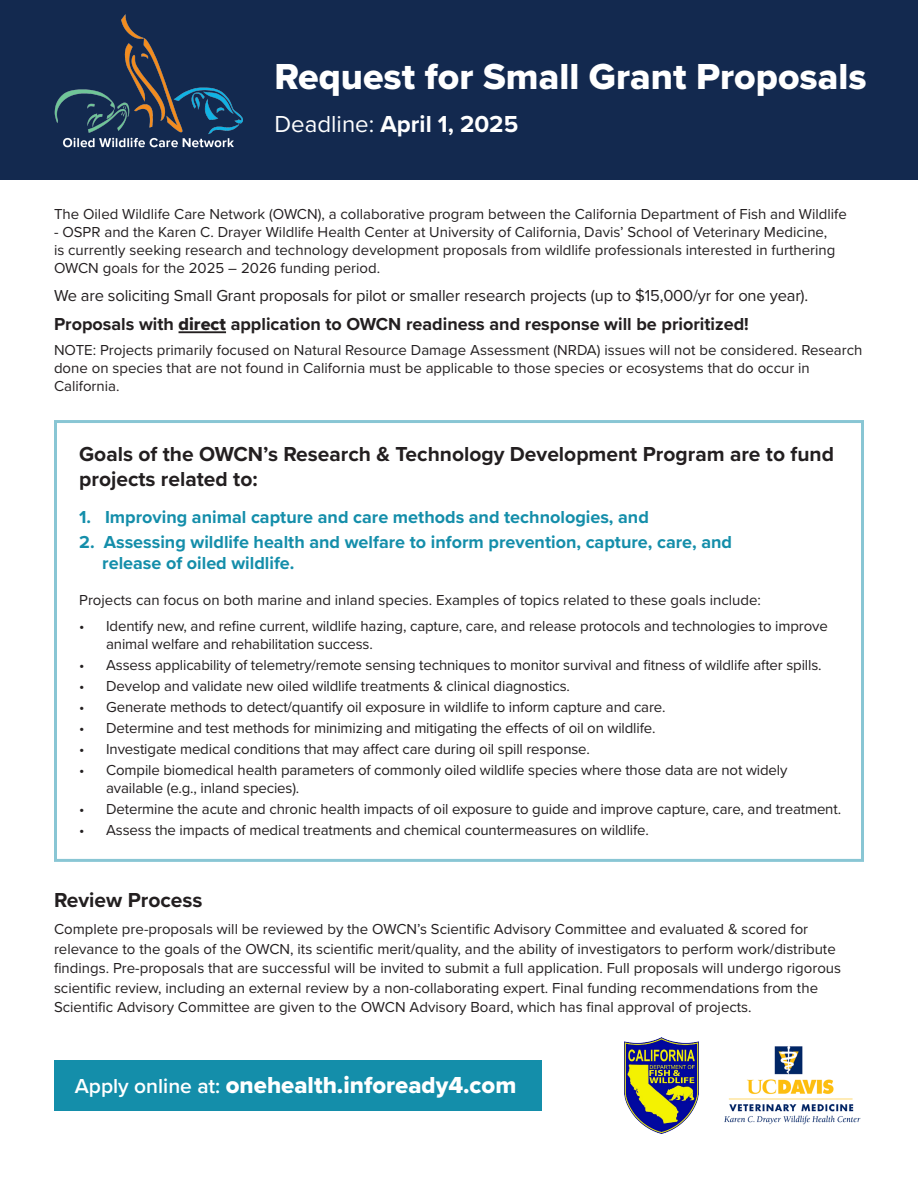
<style>
.page{position:relative;width:918px;height:1188px;background:#fff}
.page>*{position:absolute;margin:0;border:0;box-sizing:border-box;transform-origin:0 0}
.t1{font:37.5px "Proxima Nova Extrabld";color:#fff}
.t2{font:24px "Proxima Nova Extrabld";color:#fff}
.t3{font:700 24px "Proxima Nova";color:#fff}
.t4{font:700 21px/25.2px "Proxima Nova";color:#231f20}
.t5{font:700 18px "Proxima Nova";color:#148eaa}
.t6{font:700 18px "Proxima Nova";color:#231f20}
.t7{font:16.5px "Proxima Nova";letter-spacing:-.01em;color:#231f20}
.t8{font:15px/18px "Proxima Nova";color:#231f20}
.s1{font-weight:400}
.s2{font-family:"Proxima Nova Extrabld";font-weight:400}
.s3{font-family:"Proxima Nova";font-weight:600;font-size:21px}
</style>
<div class="page">
<div style="left:54px;top:1060px;width:488px;height:51px;background:#148eaa"></div>
<div style="left:1px;top:0;width:917px;height:180px;background:#13294f"></div>
<hr style="left:179px;top:331px;width:47px;height:2px;background:#231f20">
<img style="left:54px;top:14px;width:189px;height:134px">
<img style="left:625px;top:1038px;width:73px;height:96px">
<img style="left:724px;top:1046px;width:137px;height:79px">
<p class="t1" style="left:274px;top:49px;width:594px">Request for Small Grant Proposals</p>
<p class="t3" style="left:274px;top:106px;width:245px"><span class="s1">Deadline:</span> April 1, 2025</p>
<p class="t8" style="left:54px;top:205px;width:794px">The Oiled Wildlife Care Network (OWCN), a collaborative program between the California Department of Fish and Wildlife</p>
<p class="t8" style="left:54px;top:223px;width:783px">- OSPR and the Karen C. Drayer Wildlife Health Center at University of California, Davis’ School of Veterinary Medicine, is currently seeking research and technology development proposals from wildlife professionals interested in furthering<br>OWCN goals for the 2025 – 2026 funding period.</p>
<p class="t7" style="left:54px;top:283px;width:756px">We are soliciting Small Grant proposals for pilot or smaller research projects (up to $15,000/yr for one year).</p>
<p class="t6" style="left:54px;top:310px;width:696px">Proposals with <span class="s2">direct</span> application to OWCN readiness and response will be prioritized!</p>
<p class="t8" style="left:54px;top:341px;width:810px">NOTE: Projects primarily focused on Natural Resource Damage Assessment (NRDA) issues will not be considered. Research done on species that are not found in California must be applicable to those species or ecosystems that do occur in<br>California.</p>
<p class="t4" style="left:79px;top:441px;width:756px">Goals of the OWCN’s Research &amp; Technology Development Program are to fund projects related to:</p>
<p class="t5" style="left:79px;top:504px;width:571px">1. Improving animal capture and care methods and technologies, and</p>
<p class="t5" style="left:79px;top:528px;width:654px">2. Assessing wildlife health and welfare to inform prevention, capture, care, and</p>
<p class="t5" style="left:102px;top:550px;width:194px">release of oiled wildlife.</p>
<p class="t8" style="left:79px;top:591px;width:683px">Projects can focus on both marine and inland species. Examples of topics related to these goals include:</p>
<p class="t8" style="left:106px;top:616px;width:723px;text-indent:-27px">• Identify new, and refine current, wildlife hazing, capture, care, and release protocols and technologies to improve animal welfare and rehabilitation success.</p>
<p class="t8" style="left:79px;top:655px;width:744px">• Assess applicability of telemetry/remote sensing techniques to monitor survival and fitness of wildlife after spills.</p>
<p class="t8" style="left:79px;top:676px;width:492px">• Develop and validate new oiled wildlife treatments &amp; clinical diagnostics.</p>
<p class="t8" style="left:79px;top:697px;width:588px">• Generate methods to detect/quantify oil exposure in wildlife to inform capture and care.</p>
<p class="t8" style="left:79px;top:718px;width:578px">• Determine and test methods for minimizing and mitigating the effects of oil on wildlife.</p>
<p class="t8" style="left:79px;top:739px;width:512px">• Investigate medical conditions that may affect care during oil spill response.</p>
<p class="t8" style="left:106px;top:760px;width:683px;text-indent:-27px">• Compile biomedical health parameters of commonly oiled wildlife species where those data are not widely available (e.g., inland species).</p>
<p class="t8" style="left:79px;top:799px;width:763px">• Determine the acute and chronic health impacts of oil exposure to guide and improve capture, care, and treatment.</p>
<p class="t8" style="left:79px;top:820px;width:571px">• Assess the impacts of medical treatments and chemical countermeasures on wildlife.</p>
<p class="t4" style="left:54px;top:887px;width:150px">Review Process</p>
<p class="t8" style="left:54px;top:919px;width:789px;line-height:19.5px">Complete pre-proposals will be reviewed by the OWCN’s Scientific Advisory Committee and evaluated &amp; scored for relevance to the goals of the OWCN, its scientific merit/quality, and the ability of investigators to perform work/distribute findings. Pre-proposals that are successful will be invited to submit a full application. Full proposals will undergo rigorous scientific review, including an external review by a non-collaborating expert. Final funding recommendations from the Scientific Advisory Committee are given to the OWCN Advisory Board, which has final approval of projects.</p>
<p class="t2" style="left:75px;top:1067px;width:443px"><span class="s3">Apply online at:</span> onehealth.infoready4.com</p>
</div>
